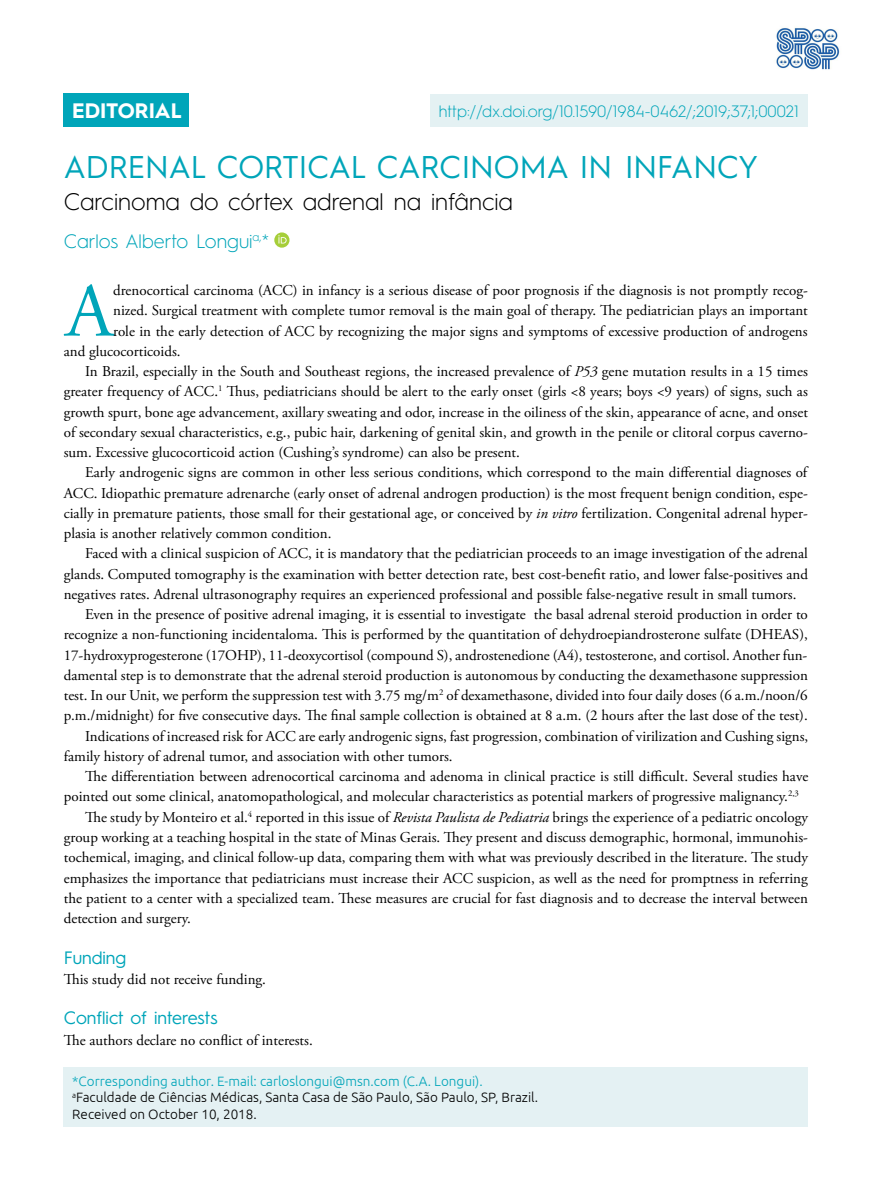
<style>
.page{position:relative;width:893px;height:1191px;background:#fff}
.page>*{position:absolute;margin:0;border:0;box-sizing:border-box;transform-origin:0 0}
.t1{font:76.05px "Adobe Garamond Pro";color:#00a5b9}
.t2{font:31.5px "Hurme Geometric Sans 1";color:#00a5b9}
.t3{font:300 24px "Hurme Geometric Sans 1";color:#000}
.t4{font:700 21px "Hurme Geometric Sans 1";color:#fff}
.t5{font:300 19.5px "Hurme Geometric Sans 1";color:#00a5b9}
.t6{font:18px "Hurme Geometric Sans 1";color:#00a5b9}
.t7{font:300 16.5px "Hurme Geometric Sans 1";color:#00a5b9}
.t8{font:15px "Adobe Garamond Pro";color:#000}
.t9{font:300 13.5px/16.2px "Ubuntu";color:#000}
.s1{font-style:italic}
.s2{color:#00a5b9}
</style>
<div class="page">
<div style="left:64px;top:1067px;width:744px;height:60px;background:#e4f1f3"></div>
<svg style="left:274px;top:232px;width:15px;height:16px"></svg>
<svg style="left:278px;top:235px;width:9px;height:8px"></svg>
<div style="left:430px;top:94px;width:378px;height:32px;background:#e4f1f3"></div>
<img style="left:776px;top:27px;width:64px;height:43px">
<div style="left:64px;top:94px;width:125px;height:33px;background:#00a5b9"></div>
<h3 class="t4" style="left:72px;top:96px;width:111px">EDITORIAL</h3>
<p class="t7" style="left:439px;top:100px;width:362px">http://dx.doi.org/10.1590/1984-0462/;2019;37;1;00021</p>
<h2 class="t2" style="left:64px;top:145px;width:696px">ADRENAL CORTICAL CARCINOMA IN INFANCY</h2>
<h3 class="t3" style="left:64px;top:185px;width:451px">Carcinoma do córtex adrenal na infância</h3>
<h3 class="t5" style="left:64px;top:228px;width:207px">Carlos Alberto Longui<sup>a,</sup>*</h3>
<h1 class="t1" style="left:66px;top:266px;width:49px">A</h1>
<p class="t8" style="left:113px;top:281px;width:696px">drenocortical carcinoma (ACC) in infancy is a serious disease of poor prognosis if the diagnosis is not promptly recog-</p>
<p class="t8" style="left:113px;top:301px;width:696px">nized. Surgical treatment with complete tumor removal is the main goal of therapy. The pediatrician plays an important</p>
<p class="t8" style="left:113px;top:322px;width:696px">role in the early detection of ACC by recognizing the major signs and symptoms of excessive production of androgens</p>
<p class="t8" style="left:64px;top:342px;width:118px">and glucocorticoids.</p>
<p class="t8" style="left:85px;top:362px;width:724px">In Brazil, especially in the South and Southeast regions, the increased prevalence of <span class="s1">P53</span> gene mutation results in a 15 times</p>
<p class="t8" style="left:64px;top:382px;width:746px">greater frequency of ACC.<sup>1</sup> Thus, pediatricians should be alert to the early onset (girls &lt;8 years; boys &lt;9 years) of signs, such as</p>
<p class="t8" style="left:64px;top:403px;width:746px">growth spurt, bone age advancement, axillary sweating and odor, increase in the oiliness of the skin, appearance of acne, and onset</p>
<p class="t8" style="left:64px;top:423px;width:746px">of secondary sexual characteristics, e.g., pubic hair, darkening of genital skin, and growth in the penile or clitoral corpus caverno-</p>
<p class="t8" style="left:64px;top:443px;width:458px">sum. Excessive glucocorticoid action (Cushing’s syndrome) can also be present.</p>
<p class="t8" style="left:85px;top:463px;width:724px">Early androgenic signs are common in other less serious conditions, which correspond to the main differential diagnoses of</p>
<p class="t8" style="left:64px;top:484px;width:746px">ACC. Idiopathic premature adrenarche (early onset of adrenal androgen production) is the most frequent benign condition, espe-</p>
<p class="t8" style="left:64px;top:504px;width:746px">cially in premature patients, those small for their gestational age, or conceived by <span class="s1">in vitro</span> fertilization. Congenital adrenal hyper-</p>
<p class="t8" style="left:64px;top:524px;width:269px">plasia is another relatively common condition.</p>
<p class="t8" style="left:85px;top:544px;width:724px">Faced with a clinical suspicion of ACC, it is mandatory that the pediatrician proceeds to an image investigation of the adrenal</p>
<p class="t8" style="left:64px;top:565px;width:746px">glands. Computed tomography is the examination with better detection rate, best cost-benefit ratio, and lower false-positives and</p>
<p class="t8" style="left:64px;top:585px;width:734px">negatives rates. Adrenal ultrasonography requires an experienced professional and possible false-negative result in small tumors.</p>
<p class="t8" style="left:85px;top:605px;width:724px">Even in the presence of positive adrenal imaging, it is essential to investigate the basal adrenal steroid production in order to</p>
<p class="t8" style="left:64px;top:625px;width:746px">recognize a non-functioning incidentaloma. This is performed by the quantitation of dehydroepiandrosterone sulfate (DHEAS),</p>
<p class="t8" style="left:64px;top:646px;width:745px">17-hydroxyprogesterone (17OHP), 11-deoxycortisol (compound S), androstenedione (A4), testosterone, and cortisol. Another fun-</p>
<p class="t8" style="left:64px;top:666px;width:746px">damental step is to demonstrate that the adrenal steroid production is autonomous by conducting the dexamethasone suppression</p>
<p class="t8" style="left:64px;top:686px;width:745px">test. In our Unit, we perform the suppression test with 3.75 mg/m<sup>2</sup> of dexamethasone, divided into four daily doses (6 a.m./noon/6</p>
<p class="t8" style="left:64px;top:706px;width:745px">p.m./midnight) for five consecutive days. The final sample collection is obtained at 8 a.m. (2 hours after the last dose of the test).</p>
<p class="t8" style="left:85px;top:727px;width:725px">Indications of increased risk for ACC are early androgenic signs, fast progression, combination of virilization and Cushing signs,</p>
<p class="t8" style="left:64px;top:747px;width:390px">family history of adrenal tumor, and association with other tumors.</p>
<p class="t8" style="left:85px;top:767px;width:725px">The differentiation between adrenocortical carcinoma and adenoma in clinical practice is still difficult. Several studies have</p>
<p class="t8" style="left:64px;top:787px;width:737px">pointed out some clinical, anatomopathological, and molecular characteristics as potential markers of progressive malignancy.<sup>2,3</sup></p>
<p class="t8" style="left:85px;top:808px;width:724px">The study by Monteiro et al.<sup>4</sup> reported in this issue of <span class="s1">Revista Paulista de Pediatria</span> brings the experience of a pediatric oncology</p>
<p class="t8" style="left:64px;top:828px;width:746px">group working at a teaching hospital in the state of Minas Gerais. They present and discuss demographic, hormonal, immunohis-</p>
<p class="t8" style="left:64px;top:848px;width:746px">tochemical, imaging, and clinical follow-up data, comparing them with what was previously described in the literature. The study</p>
<p class="t8" style="left:64px;top:868px;width:746px">emphasizes the importance that pediatricians must increase their ACC suspicion, as well as the need for promptness in referring</p>
<p class="t8" style="left:64px;top:889px;width:746px">the patient to a center with a specialized team. These measures are crucial for fast diagnosis and to decrease the interval between</p>
<p class="t8" style="left:64px;top:909px;width:129px">detection and surgery.</p>
<p class="t6" style="left:64px;top:944px;width:64px">FUNDING</p>
<p class="t8" style="left:64px;top:970px;width:204px">This study did not receive funding.</p>
<p class="t6" style="left:64px;top:1005px;width:155px">CONFLICT OF INTERESTS</p>
<p class="t8" style="left:64px;top:1030px;width:251px">The authors declare no conflict of interests.</p>
<p class="t9" style="left:72px;top:1073px;width:467px"><span class="s2">*Corresponding author. E-mail: carloslongui@msn.com (C.A. Longui). </span><sup>a</sup>Faculdade de Ciências Médicas, Santa Casa de São Paulo, São Paulo, SP, Brazil.<br>Received on October 10, 2018.</p>
</div>
